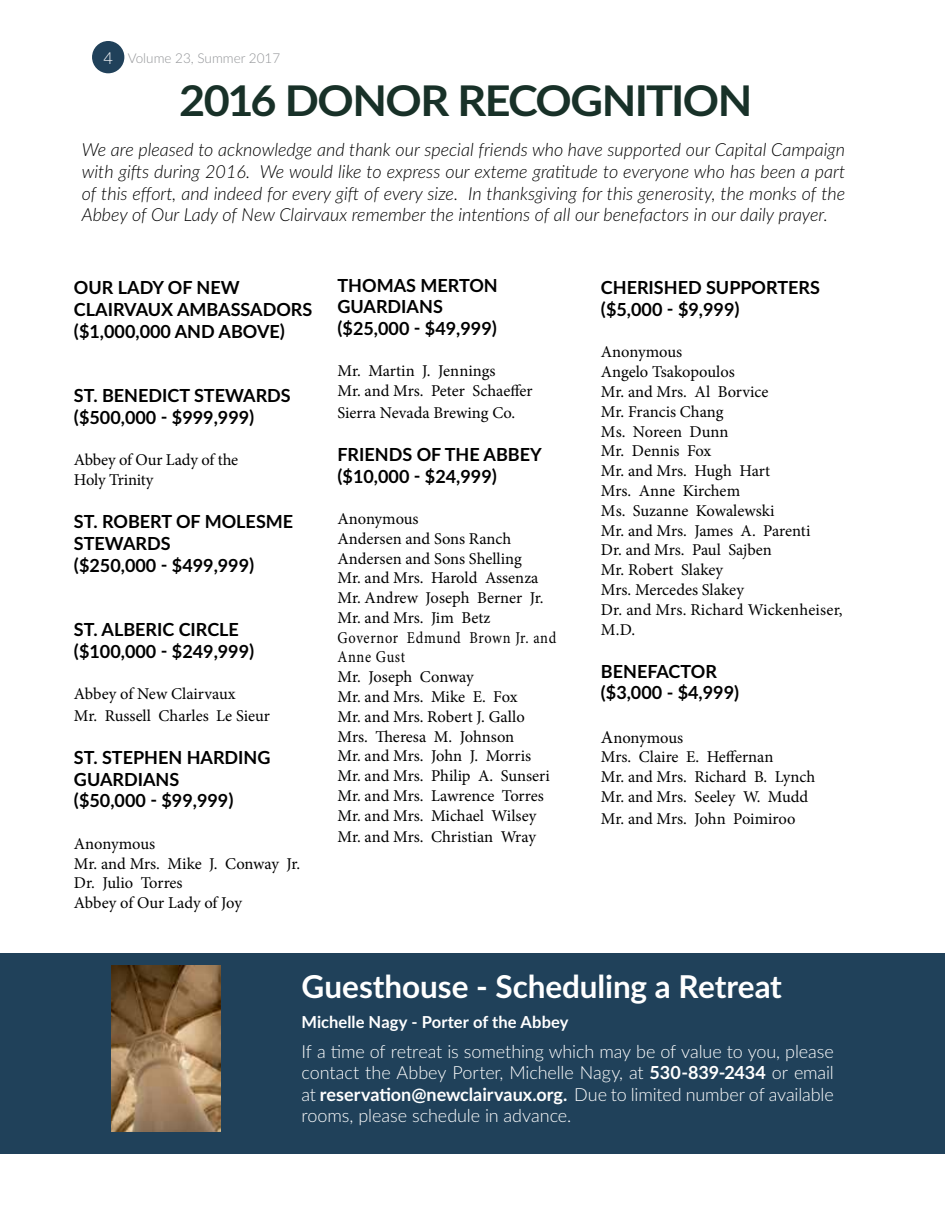
<style>
.page{position:relative;width:945px;height:1215px;background:#fff}
.page>*{position:absolute;margin:0;border:0;box-sizing:border-box;transform-origin:0 0}
.t1{font:700 42.3px "Lato";letter-spacing:-.035em;color:#183128;scale:1.06 1}
.t2{font:700 31.5px "Lato";letter-spacing:-.005em;color:#fff}
.t3{font:700 18px/21.6px "Lato";color:#000}
.t4{font:italic 300 18px/21.6px "Lato";color:#000;text-align:justify}
.t5{font:300 18px/21.6px "Lato";letter-spacing:-.005em;color:#fff;text-align:justify}
.t6{font:16.5px/19.8px "Minion Pro";letter-spacing:-.005em;color:#000}
.t7{font:700 16.5px "Lato";letter-spacing:.005em;color:#fff}
.t8{font:300 13.5px "Lato";color:#939598}
.s1{font-size:16.5px;color:#fff}
.s2{font-size:18px}
.s3{font-weight:700}
</style>
<div class="page">
<div style="left:93px;top:42px;width:31px;height:31px;background:#20415a;border-radius:50%"></div>
<div style="left:92px;top:41px;width:32px;height:32px;border:2px solid #20415a;border-radius:50%"></div>
<div style="left:932px;top:953px;width:13px;height:201px;background:#20415a"></div>
<div style="left:0;top:953px;width:932px;height:201px;background:#20415a"></div>
<img style="left:111px;top:965px;width:110px;height:167px">
<p class="t8" style="left:103px;top:48px;width:178px"><span class="s1">4</span> Volume 23, Summer 2017</p>
<h1 class="t1" style="left:179px;top:69px;width:542px">2016 DONOR RECOGNITION</h1>
<p class="t4" style="left:82px;top:138px;width:765px">We are pleased to acknowledge and thank our special friends who have supported our Capital Campaign with gifts during 2016. We would like to express our exteme gratitude to everyone who has been a part of this effort, and indeed for every gift of every size. In thanksgiving for this generosity, the monks of the Abbey of Our Lady of New Clairvaux remember the intentions of all our benefactors in our daily prayer.</p>
<p class="t3" style="left:74px;top:276px;width:240px">OUR LADY OF NEW<br>CLAIRVAUX AMBASSADORS ($1,000,000 AND ABOVE)</p>
<p class="t3" style="left:74px;top:384px;width:218px">ST. BENEDICT STEWARDS ($500,000 - $999,999)</p>
<p class="t6" style="left:74px;top:450px;width:166px">Abbey of Our Lady of the<br>Holy Trinity</p>
<p class="t3" style="left:74px;top:510px;width:221px">ST. ROBERT OF MOLESME<br>STEWARDS<br>($250,000 - $499,999)</p>
<p class="t3" style="left:74px;top:618px;width:182px">ST. ALBERIC CIRCLE ($100,000 - $249,999)</p>
<p class="t6" style="left:74px;top:683px;width:198px;line-height:21.6px">Abbey of New Clairvaux<br>Mr. Russell Charles Le Sieur</p>
<p class="t3" style="left:74px;top:746px;width:198px">ST. STEPHEN HARDING<br>GUARDIANS<br>($50,000 - $99,999)</p>
<p class="t6" style="left:74px;top:834px;width:228px">Anonymous<br>Mr. and Mrs. Mike J. Conway Jr.<br>Dr. Julio Torres<br>Abbey of Our Lady of Joy</p>
<p class="t3" style="left:337px;top:274px;width:162px">THOMAS MERTON<br>GUARDIANS ($25,000 - $49,999)</p>
<p class="t6" style="left:337px;top:361px;width:197px">Mr. Martin J. Jennings<br>Mr. and Mrs. Peter Schaeffer</p>
<p class="t6" style="left:337px;top:403px;width:179px">Sierra Nevada Brewing Co.</p>
<p class="t3" style="left:337px;top:443px;width:206px">FRIENDS OF THE ABBEY ($10,000 - $24,999)</p>
<p class="t6" style="left:337px;top:509px;width:220px">Anonymous<br>Andersen and Sons Ranch<br>Andersen and Sons Shelling<br>Mr. and Mrs. Harold Assenza<br>Mr. Andrew Joseph Berner Jr.<br>Mr. and Mrs. Jim Betz<br>Governor Edmund Brown Jr. and<br>Anne Gust<br>Mr. Joseph Conway<br>Mr. and Mrs. Mike E. Fox<br>Mr. and Mrs. Robert J. Gallo<br>Mrs. Theresa M. Johnson<br>Mr. and Mrs. John J. Morris<br>Mr. and Mrs. Philip A. Sunseri<br>Mr. and Mrs. Lawrence Torres<br>Mr. and Mrs. Michael Wilsey</p>
<p class="t6" style="left:337px;top:827px;width:200px">Mr. and Mrs. Christian Wray</p>
<p class="t3" style="left:601px;top:276px;width:221px">CHERISHED SUPPORTERS ($5,000 - $9,999)</p>
<p class="t6" style="left:601px;top:342px;width:243px">Anonymous<br>Angelo Tsakopoulos<br>Mr. and Mrs. Al Borvice<br>Mr. Francis Chang<br>Ms. Noreen Dunn<br>Mr. Dennis Fox<br>Mr. and Mrs. Hugh Hart<br>Mrs. Anne Kirchem<br>Ms. Suzanne Kowalewski<br>Mr. and Mrs. James A. Parenti<br>Dr. and Mrs. Paul Sajben<br>Mr. Robert Slakey<br>Mrs. Mercedes Slakey<br>Dr. and Mrs. Richard Wickenheiser,<br>M.D.</p>
<p class="t3" style="left:601px;top:660px;width:140px">BENEFACTOR ($3,000 - $4,999)</p>
<p class="t6" style="left:601px;top:727px;width:216px"><span class="s2">A</span>nonymous<br>Mrs. Claire E. Heffernan<br>Mr. and Mrs. Richard B. Lynch<br>Mr. and Mrs. Seeley W. Mudd</p>
<p class="t6" style="left:601px;top:808px;width:196px">Mr. and Mrs. John Poimiroo</p>
<h2 class="t2" style="left:301px;top:963px;width:482px">Guesthouse - Scheduling a Retreat</h2>
<p class="t7" style="left:301px;top:1009px;width:269px">Michelle Nagy - Porter of the Abbey</p>
<p class="t5" style="left:301px;top:1040px;width:534px">If a time of retreat is something which may be of value to you, please contact the Abbey Porter, Michelle Nagy, at <span class="s3">530-839-2434</span> or email at <span class="s3">reservation@newclairvaux.org.</span> Due to limited number of available rooms, please schedule in advance.</p>
</div>
